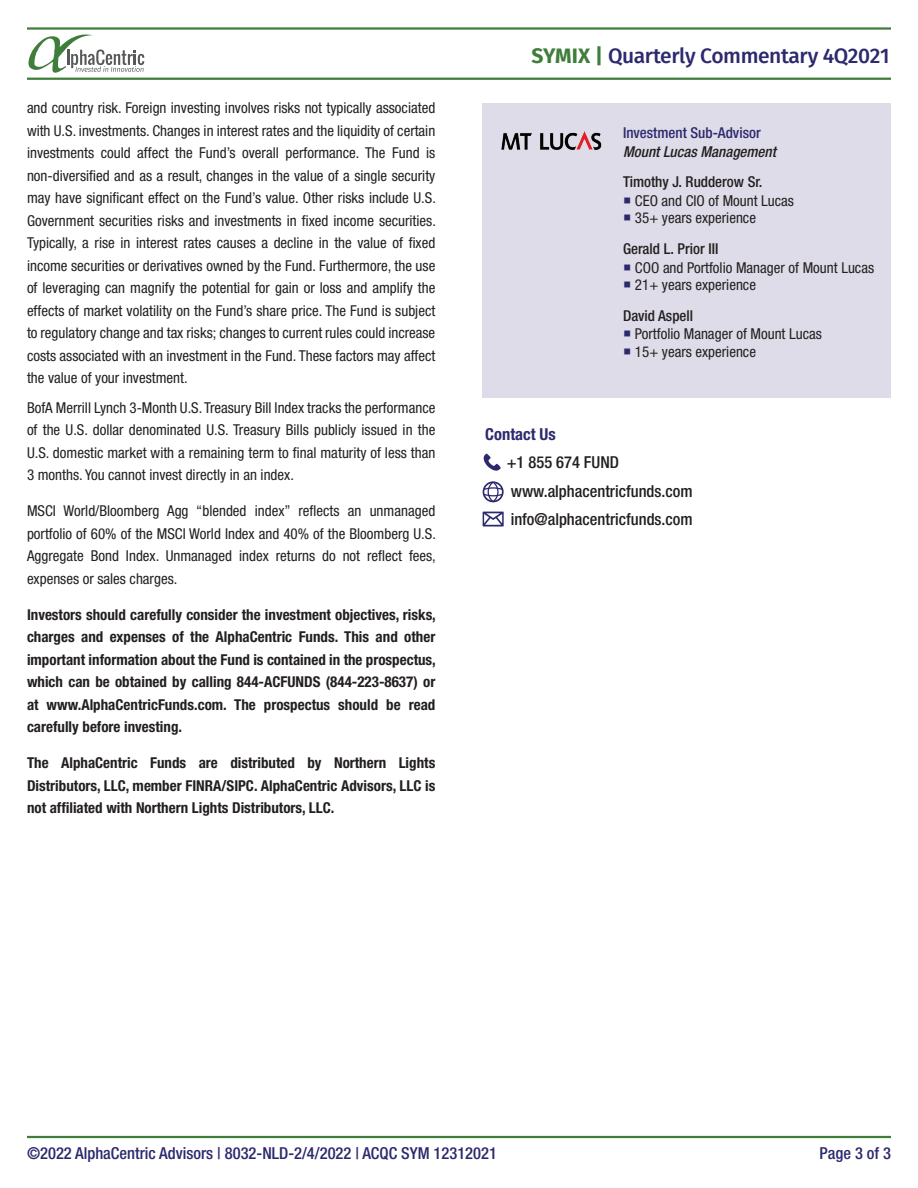
<style>
.page{position:relative;width:918px;height:1188px;background:#fff}
.page>*{position:absolute;margin:0;border:0;box-sizing:border-box;transform-origin:0 0}
.t1{font:500 21px "Fira Sans";letter-spacing:-.02em;color:#2c296d}
.t2{font:500 condensed 16.5px "Helvetica Neue LT Std";color:#2c296d}
.t3{font:500 condensed 16.5px "Helvetica Neue LT Std";color:#231f20}
.t4{font:700 condensed 16.5px "Helvetica Neue LT Std";color:#2c296d}
.t5{font:condensed 15px/22.5px "Helvetica Neue LT Std";color:#231f20;text-align:justify}
.t6{font:700 condensed 15px/22.5px "Helvetica Neue LT Std";color:#231f20;text-align:justify}
.t7{font:500 condensed 15px "Helvetica Neue LT Std";color:#231f20}
.t8{font:500 condensed 15px "Helvetica Neue LT Std";color:#2c296d}
.t9{font:italic 500 condensed 15px "Helvetica Neue LT Std";color:#231f20}
.s1{font-weight:700;color:#3f7d3b}
.s2{color:#2c296d}
</style>
<div class="page">
<hr style="left:27px;top:1136px;width:864px;height:2px;background:#3f7d3b">
<svg style="left:28px;top:34px;width:116px;height:39px"></svg>
<hr style="left:27px;top:78px;width:864px;height:2px;background:#3f7d3b">
<hr style="left:27px;top:27px;width:864px;height:3px;background:#3f7d3b">
<div style="left:483px;top:103px;width:408px;height:294px;background:#dedce8"></div>
<img style="left:501px;top:131px;width:101px;height:19px">
<svg style="left:483px;top:512px;width:21px;height:15px"></svg>
<svg style="left:483px;top:453px;width:18px;height:18px"></svg>
<svg style="left:483px;top:481px;width:21px;height:21px"></svg>
<p class="t5" style="left:27px;top:97px;width:410px">and country risk. Foreign investing involves risks not typically associated with U.S. investments. Changes in interest rates and the liquidity of certain investments could affect the Fund’s overall performance. The Fund is non-diversified and as a result, changes in the value of a single security may have significant effect on the Fund’s value. Other risks include U.S.<br>Government securities risks and investments in fixed income securities.<br>Typically, a rise in interest rates causes a decline in the value of fixed income securities or derivatives owned by the Fund. Furthermore, the use of leveraging can magnify the potential for gain or loss and amplify the effects of market volatility on the Fund’s share price. The Fund is subject to regulatory change and tax risks; changes to current rules could increase costs associated with an investment in the Fund. These factors may affect the value of your investment.</p>
<p class="t5" style="left:27px;top:396px;width:410px">BofA Merrill Lynch 3-Month U.S. Treasury Bill Index tracks the performance of the U.S. dollar denominated U.S. Treasury Bills publicly issued in the U.S. domestic market with a remaining term to final maturity of less than 3 months. You cannot invest directly in an index.</p>
<p class="t5" style="left:27px;top:499px;width:410px">MSCI World/Bloomberg Agg “blended index” reflects an unmanaged portfolio of 60% of the MSCI World Index and 40% of the Bloomberg U.S.<br>Aggregate Bond Index. Unmanaged index returns do not reflect fees, expenses or sales charges.</p>
<p class="t6" style="left:27px;top:603px;width:410px">Investors should carefully consider the investment objectives, risks, charges and expenses of the AlphaCentric Funds. This and other important information about the Fund is contained in the prospectus, which can be obtained by calling 844-ACFUNDS (844-223-8637) or at www.AlphaCentricFunds.com. The prospectus should be read carefully before investing.</p>
<p class="t6" style="left:27px;top:751px;width:410px">The AlphaCentric Funds are distributed by Northern Lights Distributors, LLC, member FINRA/SIPC. AlphaCentric Advisors, LLC is not affiliated with Northern Lights Distributors, LLC.</p>
<p class="t1" style="left:532px;top:39px;width:359px"><span class="s1">SYMIX |</span> Quarterly Commentary 4Q2021</p>
<p class="t8" style="left:623px;top:124px;width:139px">Investment Sub-Advisor</p>
<p class="t9" style="left:623px;top:142px;width:154px">Mount Lucas Management</p>
<p class="t7" style="left:623px;top:173px;width:141px">Timothy J. Rudderow Sr.</p>
<p class="t5" style="left:623px;top:189px;width:173px"><span class="s2">○</span> CEO and CIO of Mount Lucas</p>
<p class="t5" style="left:623px;top:207px;width:134px"><span class="s2">○</span> 35+ years experience</p>
<p class="t7" style="left:623px;top:240px;width:97px">Gerald L. Prior III</p>
<p class="t5" style="left:623px;top:256px;width:253px"><span class="s2">○</span> COO and Portfolio Manager of Mount Lucas</p>
<p class="t5" style="left:623px;top:273px;width:134px"><span class="s2">○</span> 21+ years experience</p>
<p class="t7" style="left:623px;top:306px;width:72px">David Aspell</p>
<p class="t5" style="left:623px;top:323px;width:200px"><span class="s2">○</span> Portfolio Manager of Mount Lucas</p>
<p class="t5" style="left:623px;top:340px;width:134px"><span class="s2">○</span> 15+ years experience</p>
<p class="t4" style="left:485px;top:424px;width:72px">Contact Us</p>
<p class="t3" style="left:507px;top:453px;width:114px">+1 855 674 FUND</p>
<p class="t3" style="left:511px;top:481px;width:184px">www.alphacentricfunds.com</p>
<p class="t3" style="left:511px;top:510px;width:184px">info@alphacentricfunds.com</p>
<p class="t2" style="left:27px;top:1143px;width:471px">©2022 AlphaCentric Advisors | 8032-NLD-2/4/2022 | ACQC SYM 12312021</p>
<p class="t2" style="left:820px;top:1143px;width:73px">Page 3 of 3</p>
</div>
